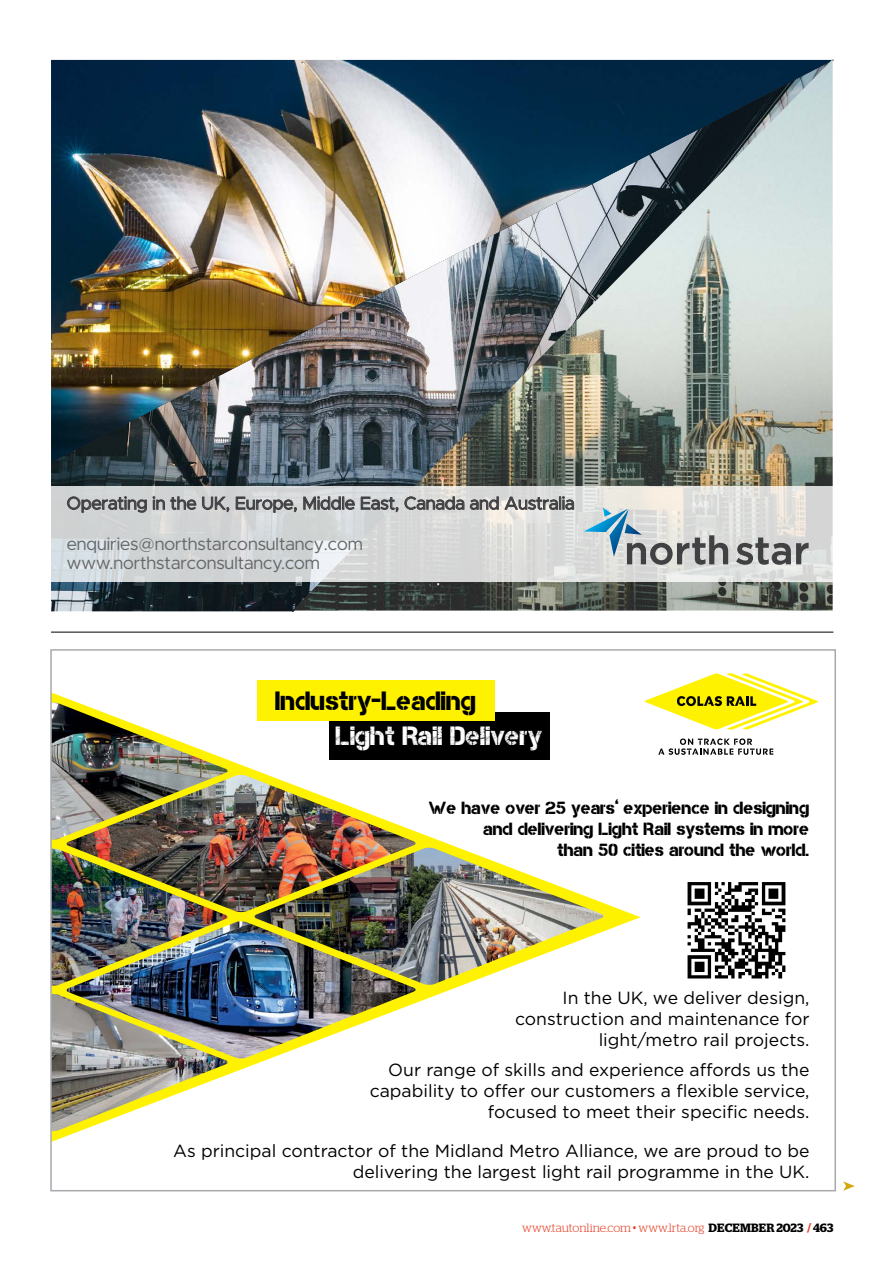
<style>
.page{position:relative;width:893px;height:1263px;background:#fff}
.page>*{position:absolute;margin:0;border:0;box-sizing:border-box;transform-origin:0 0}
.t1{font:26.4px "Capture Smallz";color:#fff}
.t2{font:26.4px "Capture Smallz Clean";color:#000}
.t3{font:17.7px/18.8px "Metropolis";color:#656769}
.t4{font:17.7px "Metropolis";color:#414042}
.t5{font:17.55px/21.1px "Gotham";color:#000;text-align:right}
.t6{font:17.55px/21.1px "Capture Smallz Clean";color:#000;text-align:right}
.t7{font:300 12px "Stag";color:#e43b22}
.s1{font-weight:600;color:#000}
.s2{font-weight:600}
</style>
<div class="page">
<img style="left:51px;top:462px;width:782px;height:149px">
<img style="left:51px;top:60px;width:241px;height:402px">
<img style="left:292px;top:60px;width:541px;height:550px">
<svg style="left:52px;top:486px;width:781px;height:95px;background:#d9dada"></svg>
<svg style="left:584px;top:508px;width:144px;height:57px;background:#b7c0c3"></svg>
<svg style="left:736px;top:537px;width:73px;height:28px;background:#9b9b9b"></svg>
<svg style="left:67px;top:496px;width:80px;height:17px"></svg>
<svg style="left:153px;top:496px;width:43px;height:14px"></svg>
<svg style="left:202px;top:497px;width:27px;height:15px"></svg>
<svg style="left:236px;top:497px;width:61px;height:16px"></svg>
<svg style="left:303px;top:496px;width:52px;height:14px"></svg>
<svg style="left:361px;top:496px;width:103px;height:16px;background:#a3a4a5"></svg>
<svg style="left:470px;top:496px;width:104px;height:14px"></svg>
<svg style="left:53px;top:693px;width:588px;height:449px"></svg>
<svg style="left:644px;top:673px;width:174px;height:57px"></svg>
<svg style="left:658px;top:738px;width:115px;height:17px"></svg>
<img style="left:67px;top:775px;width:349px;height:137px">
<img style="left:255px;top:848px;width:349px;height:137px">
<img style="left:67px;top:921px;width:349px;height:137px">
<img style="left:53px;top:848px;width:175px;height:138px">
<img style="left:53px;top:702px;width:175px;height:138px">
<img style="left:53px;top:994px;width:175px;height:137px">
<img style="left:687px;top:882px;width:99px;height:97px">
<div style="left:329px;top:712px;width:221px;height:47px;background:#000"></div>
<div style="left:257px;top:681px;width:238px;height:40px;background:#fff200"></div>
<svg style="left:843px;top:1181px;width:12px;height:10px"></svg>
<hr style="left:51px;top:632px;width:782px;height:1px;background:#000">
<p class="t4" style="left:67px;top:492px;width:509px">Operating in the UK, Europe, Middle East, Canada and Australia</p>
<p class="t3" style="left:67px;top:534px;width:298px">enquiries@northstarconsultancy.com www.northstarconsultancy.com</p>
<h1 class="t2" style="left:275px;top:686px;width:202px">Industry-Leading</h1>
<h1 class="t1" style="left:336px;top:721px;width:208px">Light Rail Delivery</h1>
<p class="t6" style="left:429px;top:798px;width:382px">We have over 25 years’ experience in designing and delivering Light Rail systems in more<br>than 50 cities around the world.</p>
<p class="t5" style="left:515px;top:987px;width:296px">In the UK, we deliver design, construction and maintenance for light/metro rail projects.</p>
<p class="t5" style="left:370px;top:1059px;width:441px">Our range of skills and experience affords us the capability to offer our customers a flexible service, focused to meet their specific needs.</p>
<p class="t5" style="left:173px;top:1139px;width:638px">As principal contractor of the Midland Metro Alliance, we are proud to be delivering the largest light rail programme in the UK.</p>
<p class="t7" style="left:522px;top:1221px;width:313px">www.tautonline.com <sup>.</sup> www.lrta.org <span class="s1">DECEMBER 2023</span> <span class="s2">/</span> <span class="s1">463</span></p>
</div>
